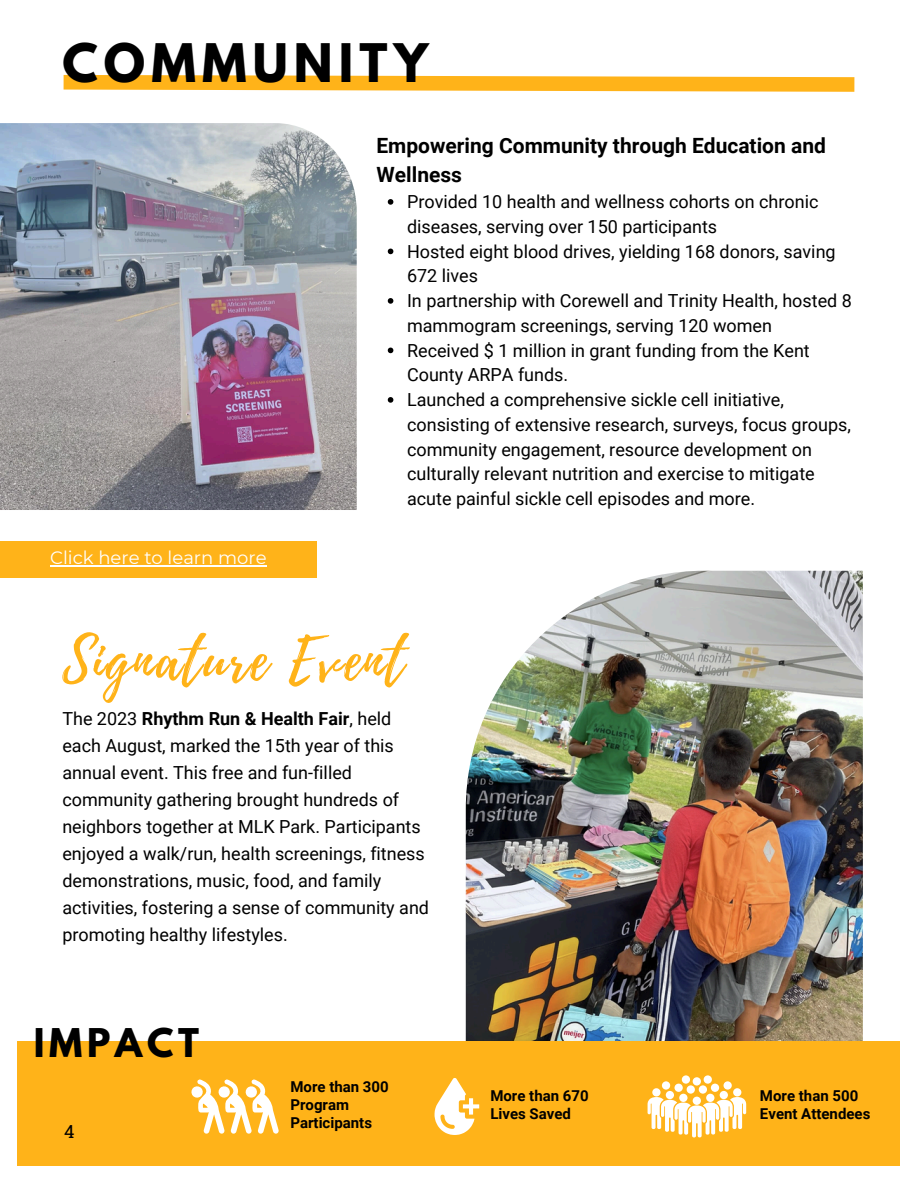
<style>
.page{position:relative;width:918px;height:1188px;background:#fff}
.page>*{position:absolute;margin:0;border:0;box-sizing:border-box;transform-origin:0 0}
.t1{font:57.9px "Playlist Script";letter-spacing:.035em;color:#ffb319}
.t2{font:700 47.1px "League Spartan";letter-spacing:.13em;color:#000}
.t3{font:700 35.1px "League Spartan";letter-spacing:.13em;color:#000}
.t4{font:700 21px/29.2px "Roboto";color:#000}
.t5{font:18px/27px "Roboto";color:#000}
.t6{font:18px "Montserrat";color:#fff}
.t7{font:18px "Roboto Slab";color:#000}
.t8{font:700 15px/18px "Roboto";color:#000}
.s1{font-weight:700}
</style>
<div class="page">
<img style="left:466px;top:571px;width:397px;height:470px">
<div style="left:17px;top:1041px;width:883px;height:124px;background:#ffb319"></div>
<svg style="left:63px;top:74px;width:792px;height:18px;background:#ffc144"></svg>
<div style="left:733px;top:1088px;width:8px;height:8px;background:#fff;border-radius:50%"></div>
<div style="left:720px;top:1091px;width:8px;height:8px;background:#fff;border-radius:50%"></div>
<div style="left:706px;top:1094px;width:8px;height:8px;background:#fff;border-radius:50%"></div>
<div style="left:652px;top:1088px;width:9px;height:8px;background:#fff;border-radius:50%"></div>
<div style="left:666px;top:1091px;width:8px;height:8px;background:#fff;border-radius:50%"></div>
<div style="left:679px;top:1094px;width:9px;height:8px;background:#fff;border-radius:50%"></div>
<div style="left:687px;top:1085px;width:8px;height:9px;background:#fff;border-radius:50%"></div>
<div style="left:675px;top:1084px;width:8px;height:8px;background:#fff;border-radius:50%"></div>
<div style="left:682px;top:1075px;width:8px;height:9px;background:#fff;border-radius:50%"></div>
<div style="left:704px;top:1075px;width:8px;height:9px;background:#fff;border-radius:50%"></div>
<div style="left:693px;top:1077px;width:8px;height:9px;background:#fff;border-radius:50%"></div>
<div style="left:662px;top:1081px;width:8px;height:9px;background:#fff;border-radius:50%"></div>
<div style="left:699px;top:1085px;width:8px;height:9px;background:#fff;border-radius:50%"></div>
<div style="left:711px;top:1084px;width:8px;height:8px;background:#fff;border-radius:50%"></div>
<div style="left:724px;top:1081px;width:8px;height:9px;background:#fff;border-radius:50%"></div>
<svg style="left:647px;top:1097px;width:99px;height:40px"></svg>
<svg style="left:434px;top:1078px;width:45px;height:57px"></svg>
<svg style="left:191px;top:1079px;width:88px;height:54px"></svg>
<img style="left:0;top:123px;width:357px;height:387px">
<svg style="left:388px;top:199px;width:5px;height:6px"></svg>
<svg style="left:388px;top:249px;width:5px;height:5px"></svg>
<svg style="left:388px;top:298px;width:5px;height:6px"></svg>
<svg style="left:388px;top:348px;width:5px;height:5px"></svg>
<svg style="left:388px;top:397px;width:5px;height:6px"></svg>
<div style="left:0;top:542px;width:317px;height:36px;background:#ffb319"></div>
<hr style="left:50px;top:565px;width:217px;height:2px;background:#fff">
<h4 class="t2" style="left:62px;top:39px;width:367px">COMMUNITY</h4>
<p class="t6" style="left:50px;top:547px;width:218px">Click here to learn more</p>
<p class="t4" style="left:377px;top:131px;width:451px">Empowering Community through Education and<br>Wellness</p>
<h1 class="t5" style="left:407px;top:190px;width:413px;line-height:24.8px">Provided 10 health and wellness cohorts on chronic diseases, serving over 150 participants</h1>
<h5 class="t5" style="left:407px;top:239px;width:430px;line-height:24.8px">Hosted eight blood drives, yielding 168 donors, saving<br>672 lives</h5>
<h3 class="t5" style="left:407px;top:289px;width:446px;line-height:24.8px">In partnership with Corewell and Trinity Health, hosted 8 mammogram screenings, serving 120 women</h3>
<p class="t5" style="left:407px;top:338px;width:404px;line-height:24.8px">Received $ 1 million in grant funding from the Kent<br>County ARPA funds.</p>
<p class="t5" style="left:407px;top:388px;width:445px;line-height:24.8px">Launched a comprehensive sickle cell initiative, consisting of extensive research, surveys, focus groups, community engagement, resource development on culturally relevant nutrition and exercise to mitigate acute painful sickle cell episodes and more.</p>
<p class="t1" style="left:62px;top:619px;width:343px">Signature Event</p>
<p class="t5" style="left:62px;top:705px;width:368px">The 2023 <span class="s1">Rhythm Run &amp; Health Fair</span>, held each August, marked the 15th year of this annual event. This free and fun-filled community gathering brought hundreds of neighbors together at MLK Park. Participants enjoyed a walk/run, health screenings, fitness demonstrations, music, food, and family activities, fostering a sense of community and promoting healthy lifestyles.</p>
<p class="t3" style="left:34px;top:1026px;width:167px">IMPACT</p>
<p class="t7" style="left:64px;top:1119px;width:12px">4</p>
<p class="t8" style="left:290px;top:1078px;width:100px">More than 300<br>Program<br>Participants</p>
<p class="t8" style="left:490px;top:1087px;width:100px">More than 670<br>Lives Saved</p>
<h5 class="t8" style="left:760px;top:1087px;width:112px">More than 500<br>Event Attendees</h5>
</div>
